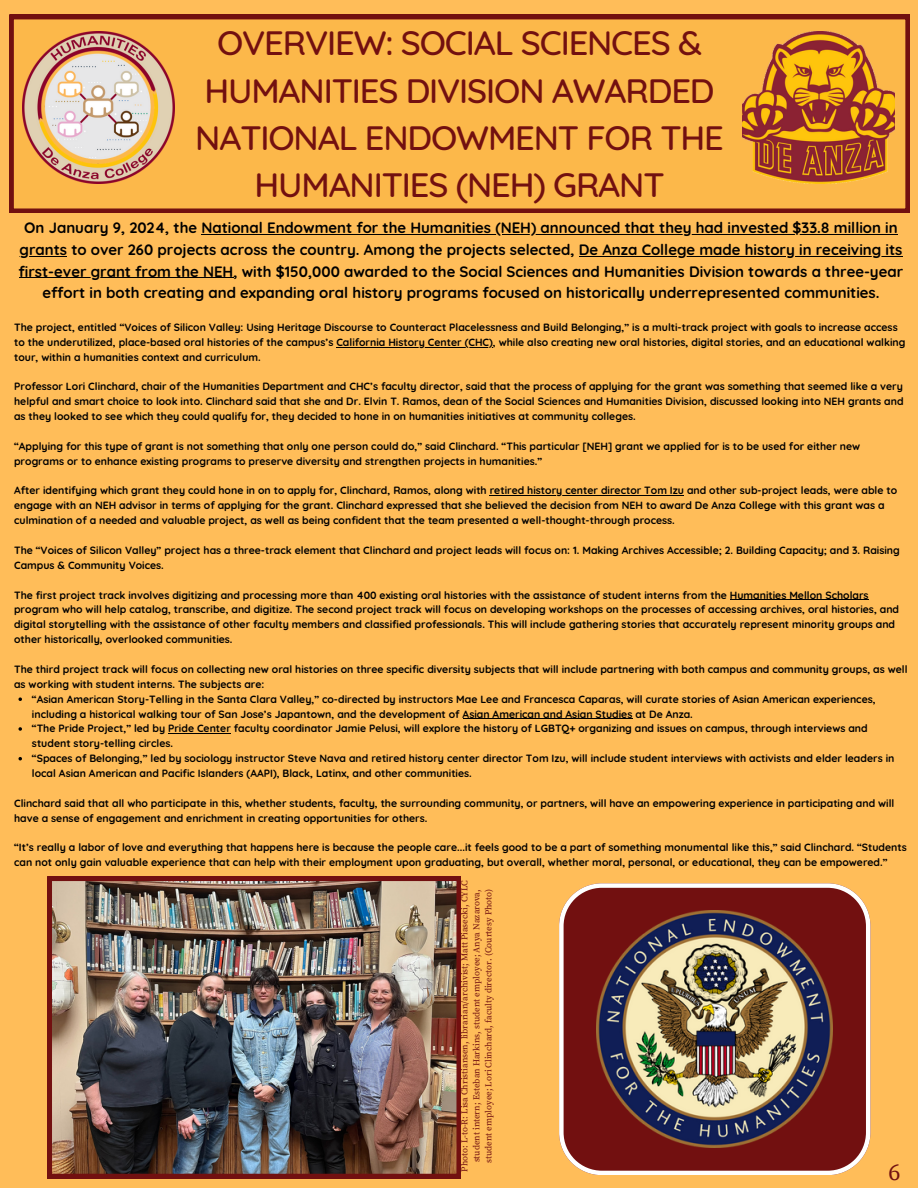
<style>
.page{position:relative;width:918px;height:1188px;background:#ffbd59}
.page>*{position:absolute;margin:0;border:0;box-sizing:border-box;transform-origin:0 0}
.t1{font:500 34.5px/47.2px "Quicksand";letter-spacing:-.035em;color:#721010;text-align:center}
.t2{font:24px "Source Serif Pro";color:#721010}
.t3{font:700 15px/21.9px "Quicksand";color:#000;text-align:center}
.t4{font:700 10.5px/14.9px "Quicksand";color:#000}
.t5{font:9px/12px "Source Serif Pro";color:#721010;text-align:center}
</style>
<div class="page">
<svg style="left:9px;top:15px;width:900px;height:198px"></svg>
<img style="left:23px;top:31px;width:151px;height:152px">
<img style="left:742px;top:31px;width:152px;height:152px">
<img style="left:48px;top:877px;width:413px;height:301px">
<svg style="left:559px;top:883px;width:311px;height:292px"></svg>
<img style="left:596px;top:911px;width:237px;height:236px">
<hr style="left:201px;top:234px;width:697px;height:1px;background:#000">
<hr style="left:20px;top:256px;width:47px;height:1px;background:#000">
<hr style="left:579px;top:256px;width:323px;height:1px;background:#000">
<hr style="left:19px;top:277px;width:214px;height:1px;background:#000">
<hr style="left:336px;top:347px;width:157px;height:1px;background:#000">
<hr style="left:490px;top:495px;width:194px;height:1px;background:#000">
<hr style="left:730px;top:599px;width:139px;height:1px;background:#000">
<svg style="left:18px;top:697px;width:4px;height:4px"></svg>
<hr style="left:463px;top:718px;width:169px;height:1px;background:#000">
<svg style="left:18px;top:727px;width:4px;height:4px"></svg>
<hr style="left:168px;top:733px;width:63px;height:1px;background:#000">
<svg style="left:18px;top:757px;width:4px;height:3px"></svg>
<h1 class="t1" style="left:195px;top:19px;width:530px">OVERVIEW: SOCIAL SCIENCES &amp;<br>HUMANITIES DIVISION AWARDED<br>NATIONAL ENDOWMENT FOR THE<br>HUMANITIES (NEH) GRANT</h1>
<p class="t3" style="left:19px;top:216px;width:886px">On January 9, 2024, the National Endowment for the Humanities (NEH) announced that they had invested $33.8 million in grants to over 260 projects across the country. Among the projects selected, De Anza College made history in receiving its first-ever grant from the NEH, with $150,000 awarded to the Social Sciences and Humanities Division towards a three-year effort in both creating and expanding oral history programs focused on historically underrepresented communities.</p>
<p class="t4" style="left:14px;top:319px;width:893px">The project, entitled “Voices of Silicon Valley: Using Heritage Discourse to Counteract Placelessness and Build Belonging,” is a multi-track project with goals to increase access to the underutilized, place-based oral histories of the campus’s California History Center (CHC), while also creating new oral histories, digital stories, and an educational walking tour, within a humanities context and curriculum.</p>
<p class="t4" style="left:14px;top:379px;width:891px;text-align:justify">Professor Lori Clinchard, chair of the Humanities Department and CHC’s faculty director, said that the process of applying for the grant was something that seemed like a very helpful and smart choice to look into. Clinchard said that she and Dr. Elvin T. Ramos, dean of the Social Sciences and Humanities Division, discussed looking into NEH grants and as they looked to see which they could qualify for, they decided to hone in on humanities initiatives at community colleges.</p>
<p class="t4" style="left:14px;top:438px;width:848px">“Applying for this type of grant is not something that only one person could do,” said Clinchard. “This particular [NEH] grant we applied for is to be used for either new programs or to enhance existing programs to preserve diversity and strengthen projects in humanities.”</p>
<p class="t4" style="left:14px;top:483px;width:885px">After identifying which grant they could hone in on to apply for, Clinchard, Ramos, along with retired history center director Tom Izu and other sub-project leads, were able to engage with an NEH advisor in terms of applying for the grant. Clinchard expressed that she believed the decision from NEH to award De Anza College with this grant was a culmination of a needed and valuable project, as well as being confident that the team presented a well-thought-through process.</p>
<p class="t4" style="left:14px;top:543px;width:887px">The “Voices of Silicon Valley” project has a three-track element that Clinchard and project leads will focus on: 1. Making Archives Accessible; 2. Building Capacity; and 3. Raising<br>Campus &amp; Community Voices.</p>
<p class="t4" style="left:14px;top:587px;width:887px">The first project track involves digitizing and processing more than 400 existing oral histories with the assistance of student interns from the Humanities Mellon Scholars program who will help catalog, transcribe, and digitize. The second project track will focus on developing workshops on the processes of accessing archives, oral histories, and digital storytelling with the assistance of other faculty members and classified professionals. This will include gathering stories that accurately represent minority groups and other historically, overlooked communities.</p>
<p class="t4" style="left:14px;top:662px;width:895px">The third project track will focus on collecting new oral histories on three specific diversity subjects that will include partnering with both campus and community groups, as well</p>
<p class="t4" style="left:14px;top:676px;width:252px">as working with student interns. The subjects are:</p>
<p class="t4" style="left:32px;top:691px;width:845px">“Asian American Story-Telling in the Santa Clara Valley,” co-directed by instructors Mae Lee and Francesca Caparas, will curate stories of Asian American experiences,</p>
<p class="t4" style="left:32px;top:706px;width:662px">including a historical walking tour of San Jose’s Japantown, and the development of Asian American and Asian Studies at De Anza.</p>
<p class="t4" style="left:32px;top:721px;width:837px">“The Pride Project,” led by Pride Center faculty coordinator Jamie Pelusi, will explore the history of LGBTQ+ organizing and issues on campus, through interviews and</p>
<p class="t4" style="left:32px;top:736px;width:143px">student story-telling circles.</p>
<p class="t4" style="left:32px;top:751px;width:864px">“Spaces of Belonging,” led by sociology instructor Steve Nava and retired history center director Tom Izu, will include student interviews with activists and elder leaders in</p>
<p class="t4" style="left:32px;top:766px;width:441px">local Asian American and Pacific Islanders (AAPI), Black, Latinx, and other communities.</p>
<p class="t4" style="left:14px;top:795px;width:882px">Clinchard said that all who participate in this, whether students, faculty, the surrounding community, or partners, will have an empowering experience in participating and will have a sense of engagement and enrichment in creating opportunities for others.</p>
<p class="t4" style="left:14px;top:840px;width:894px">“It’s really a labor of love and everything that happens here is because the people care...it feels good to be a part of something monumental like this,” said Clinchard. “Students can not only gain valuable experience that can help with their employment upon graduating, but overall, whether moral, personal, or educational, they can be empowered.”</p>
<p class="t5" style="left:459px;top:1172px;width:293px;rotate:-90deg">Photo: L-to-R: Lisa Christiansen, librarian/archivist; Matt Piasecki, CYLC student intern; Esteban Harkins, student employee; Anya Nazarova, student employee; Lori Clinchard, faculty director. (Courtesy Photo)</p>
<h2 class="t2" style="left:888px;top:1158px;width:13px">6</h2>
</div>
